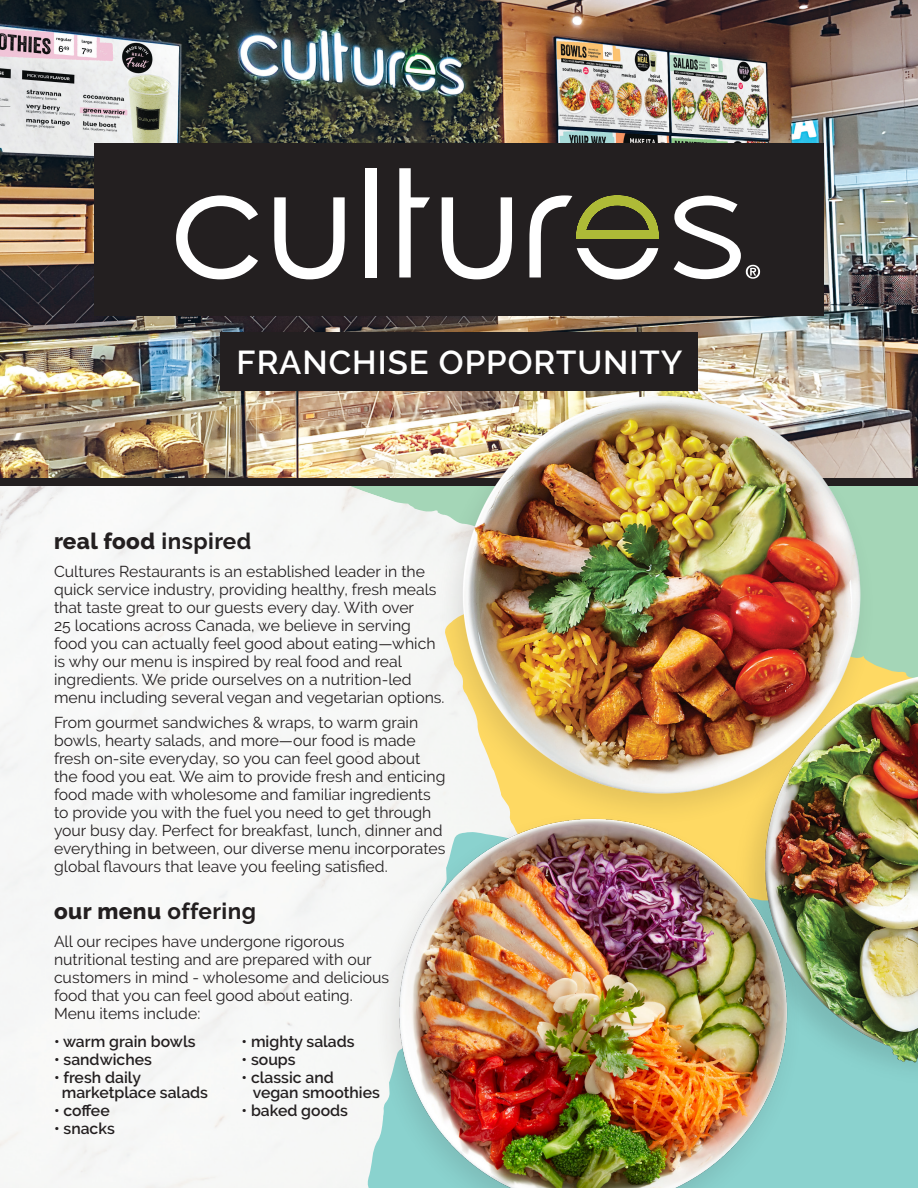
<style>
.page{position:relative;width:918px;height:1188px;background:#fff}
.page>*{position:absolute;margin:0;border:0;box-sizing:border-box;transform-origin:0 0}
.t1{font:600 33px "Raleway";letter-spacing:.03em;color:#fff}
.t2{font:800 22.5px "Raleway";letter-spacing:.02em;color:#231f20}
.t3{font:700 22.5px "Raleway";letter-spacing:.02em;color:#231f20}
.t4{font:15.75px/18px "Raleway";color:#231f20}
.t5{font:600 15.75px "Raleway";color:#231f20}
.s1{font-weight:700}
.s2{font-weight:800}
</style>
<div class="page">
<img style="left:0;top:486px;width:344px;height:702px">
<div style="left:313px;top:486px;width:57px;height:199px;background:#f6f7f6"></div>
<div style="left:849px;top:1111px;width:69px;height:77px;background:#8ad2ce"></div>
<img style="left:0;top:0;width:918px;height:478px">
<div style="left:94px;top:144px;width:730px;height:172px;background:#231f20"></div>
<svg style="left:176px;top:195px;width:82px;height:84px"></svg>
<svg style="left:274px;top:197px;width:71px;height:82px"></svg>
<div style="left:366px;top:168px;width:11px;height:109px;background:#fff"></div>
<svg style="left:442px;top:197px;width:70px;height:82px"></svg>
<svg style="left:399px;top:168px;width:31px;height:109px"></svg>
<svg style="left:529px;top:195px;width:130px;height:85px"></svg>
<svg style="left:674px;top:196px;width:86px;height:83px"></svg>
<div style="left:0;top:478px;width:918px;height:8px;background:#231f20"></div>
<img style="left:849px;top:888px;width:69px;height:223px">
<img style="left:370px;top:353px;width:548px;height:535px">
<img style="left:344px;top:702px;width:505px;height:486px">
<div style="left:220px;top:332px;width:478px;height:59px;background:#231f20"></div>
<h1 class="t1" style="left:237px;top:343px;width:447px">FRANCHISE OPPORTUNITY</h1>
<p class="t2" style="left:54px;top:528px;width:199px">real food <span class="s1">inspired</span></p>
<p class="t4" style="left:54px;top:562px;width:392px">Cultures Restaurants is an established leader in the quick service industry, providing healthy, fresh meals that taste great to our guests every day. With over<br>25 locations across Canada, we believe in serving food you can actually feel good about eating—which is why our menu is inspired by real food and real ingredients. We pride ourselves on a nutrition-led menu including several vegan and vegetarian options.</p>
<p class="t4" style="left:54px;top:714px;width:393px">From gourmet sandwiches &amp; wraps, to warm grain bowls, hearty salads, and more—our food is made fresh on-site everyday, so you can feel good about the food you eat. We aim to provide fresh and enticing food made with wholesome and familiar ingredients to provide you with the fuel you need to get through your busy day. Perfect for breakfast, lunch, dinner and everything in between, our diverse menu incorporates global flavours that leave you feeling satisfied.</p>
<p class="t3" style="left:54px;top:898px;width:204px"><span class="s2">our menu</span> offering</p>
<p class="t4" style="left:54px;top:932px;width:337px">All our recipes have undergone rigorous nutritional testing and are prepared with our customers in mind - wholesome and delicious food that you can feel good about eating.<br>Menu items include:</p>
<p class="t5" style="left:54px;top:1032px;width:143px">• warm grain bowls</p>
<p class="t5" style="left:242px;top:1032px;width:115px">• mighty salads</p>
<p class="t5" style="left:54px;top:1050px;width:99px">• sandwiches</p>
<p class="t5" style="left:242px;top:1050px;width:56px">• soups</p>
<p class="t5" style="left:54px;top:1068px;width:89px">• fresh daily</p>
<p class="t5" style="left:242px;top:1068px;width:94px">• classic and</p>
<p class="t5" style="left:62px;top:1083px;width:148px">marketplace salads</p>
<p class="t5" style="left:253px;top:1083px;width:129px">vegan smoothies</p>
<p class="t5" style="left:54px;top:1101px;width:57px">• coffee</p>
<p class="t5" style="left:242px;top:1101px;width:108px">• baked goods</p>
<p class="t5" style="left:54px;top:1119px;width:62px">• snacks</p>
</div>
